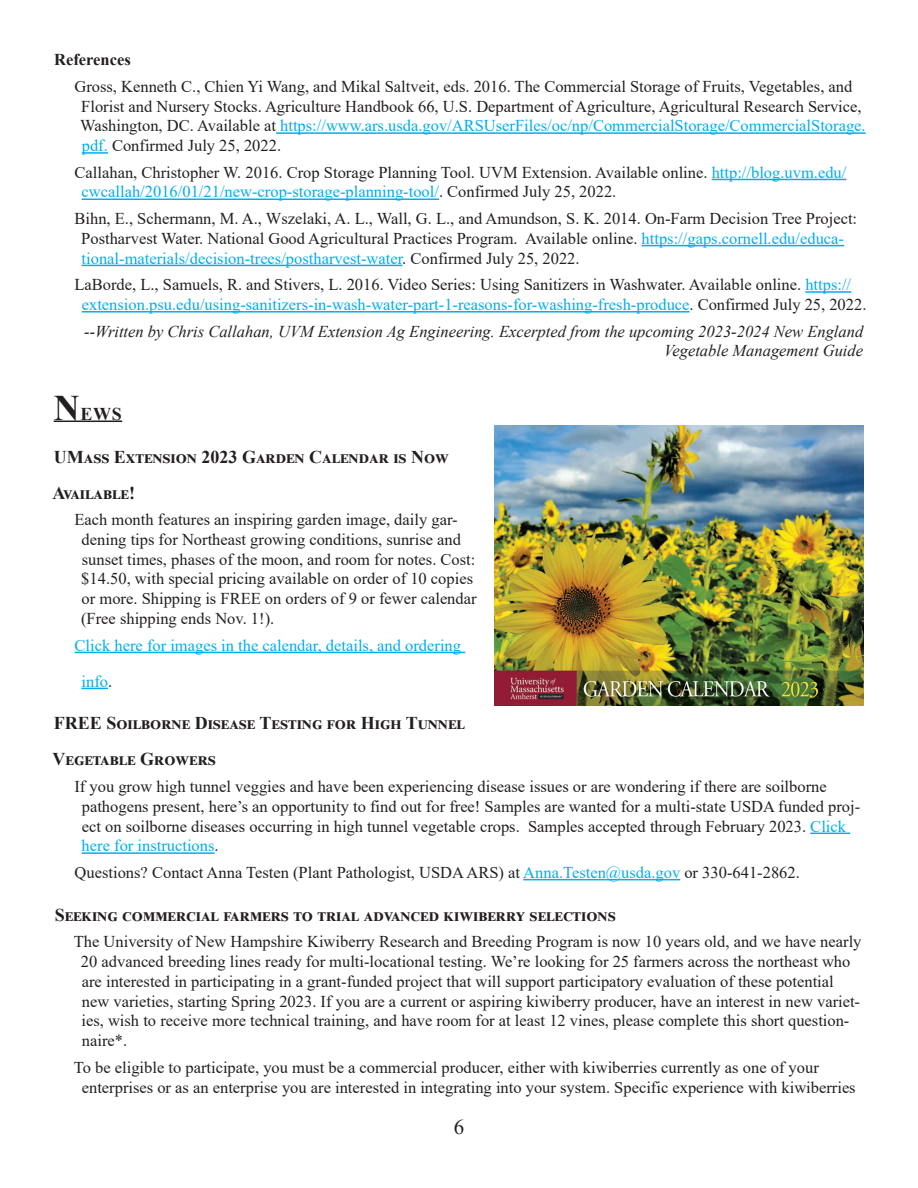
<style>
.page{position:relative;width:918px;height:1188px;background:#fff}
.page>*{position:absolute;margin:0;border:0;box-sizing:border-box;transform-origin:0 0}
.t1{font:21px "Times New Roman";color:#231f20}
.Events___News_Title{font:700 18px/36px "Times New Roman";color:#231f20}
.Bulleted_List{font:16.5px/19.8px "Times New Roman";color:#231f20}
.Credits{font:italic 16.5px/19.8px "Times New Roman";color:#231f20;text-align:right}
.Bulleted_List-2{font:16.5px/36px "Times New Roman";color:#00aeef}
.Paragraph_Heading{font:700 16.5px "Times New Roman";color:#231f20}
.s1{color:#00aeef}
.s2{font-size:36px}
.s3{color:#231f20}
</style>
<div class="page">
<hr style="left:276px;top:132px;width:590px;height:2px;background:#00aeef">
<hr style="left:82px;top:152px;width:26px;height:2px;background:#00aeef">
<hr style="left:712px;top:179px;width:134px;height:1px;background:#00aeef">
<hr style="left:82px;top:199px;width:357px;height:1px;background:#00aeef">
<hr style="left:642px;top:245px;width:202px;height:1px;background:#00aeef">
<hr style="left:82px;top:265px;width:320px;height:1px;background:#00aeef">
<hr style="left:805px;top:291px;width:46px;height:2px;background:#00aeef">
<hr style="left:82px;top:311px;width:608px;height:2px;background:#00aeef">
<hr style="left:54px;top:421px;width:68px;height:1px;background:#231f20">
<hr style="left:75px;top:652px;width:390px;height:1px;background:#00aeef">
<svg style="left:81px;top:688px;width:27px;height:1px"></svg>
<hr style="left:810px;top:833px;width:40px;height:1px;background:#00aeef">
<hr style="left:82px;top:852px;width:133px;height:2px;background:#00aeef">
<hr style="left:523px;top:879px;width:157px;height:1px;background:#00aeef">
<img style="left:495px;top:425px;width:369px;height:281px">
<p class="Paragraph_Heading" style="left:54px;top:48px;width:78px">References</p>
<p class="Bulleted_List" style="left:80px;top:76px;width:787px;text-indent:-6px">Gross, Kenneth C., Chien Yi Wang, and Mikal Saltveit, eds. 2016. The Commercial Storage of Fruits, Vegetables, and Florist and Nursery Stocks. Agriculture Handbook 66, U.S. Department of Agriculture, Agricultural Research Service, Washington, DC. Available at <span class="s1">https://www.ars.usda.gov/ARSUserFiles/oc/np/CommercialStorage/CommercialStorage. pdf.</span> Confirmed July 25, 2022.</p>
<p class="Bulleted_List" style="left:82px;top:162px;width:766px;text-indent:-7px">Callahan, Christopher W. 2016. Crop Storage Planning Tool. UVM Extension. Available online. <span class="s1">http://blog.uvm.edu/ cwcallah/2016/01/21/new-crop-storage-planning-tool/</span>. Confirmed July 25, 2022.</p>
<p class="Bulleted_List" style="left:81px;top:208px;width:777px;text-indent:-7px">Bihn, E., Schermann, M. A., Wszelaki, A. L., Wall, G. L., and Amundson, S. K. 2014. On-Farm Decision Tree Project:<br>Postharvest Water. National Good Agricultural Practices Program. Available online. <span class="s1">https://gaps.cornell.edu/educa&shy;tional-materials/decision-trees/postharvest-water</span>. Confirmed July 25, 2022.</p>
<p class="Bulleted_List" style="left:82px;top:274px;width:786px;text-indent:-7px">LaBorde, L., Samuels, R. and Stivers, L. 2016. Video Series: Using Sanitizers in Washwater. Available online. <span class="s1">https:// extension.psu.edu/using-sanitizers-in-wash-water-part-1-reasons-for-washing-fresh-produce</span>. Confirmed July 25, 2022.</p>
<p class="Credits" style="left:84px;top:321px;width:781px">--Written by Chris Callahan, UVM Extension Ag Engineering. Excerpted from the upcoming 2023-2024 New England<br>Vegetable Management Guide</p>
<p class="Events___News_Title" style="left:54px;top:395px;width:70px"><span class="s2">N</span>EWS</p>
<p class="Events___News_Title" style="left:53px;top:438px;width:398px">UMass Extension 2023 Garden Calendar is Now<br>Available!</p>
<p class="Bulleted_List" style="left:81px;top:509px;width:397px;text-indent:-7px">Each month features an inspiring garden image, daily gar&shy;dening tips for Northeast growing conditions, sunrise and sunset times, phases of the moon, and room for notes. Cost: $14.50, with special pricing available on order of 10 copies or more. Shipping is FREE on orders of 9 or fewer calendar (Free shipping ends Nov. 1!).</p>
<p class="Bulleted_List-2" style="left:81px;top:627px;width:381px;text-indent:-7px">Click here for images in the calendar, details, and ordering info<span class="s3">.</span></p>
<p class="Events___News_Title" style="left:53px;top:705px;width:414px">FREE Soilborne Disease Testing for High Tunnel<br>Vegetable Growers</p>
<p class="Bulleted_List" style="left:82px;top:776px;width:780px;text-indent:-7px">If you grow high tunnel veggies and have been experiencing disease issues or are wondering if there are soilborne pathogens present, here’s an opportunity to find out for free! Samples are wanted for a multi-state USDA funded proj&shy;ect on soilborne diseases occurring in high tunnel vegetable crops. Samples accepted through February 2023. <span class="s1">Click here for instructions</span>.</p>
<p class="Bulleted_List" style="left:75px;top:862px;width:727px">Questions? Contact Anna Testen (Plant Pathologist, USDA ARS) at <span class="s1">Anna.Testen@usda.gov</span> or 330-641-2862.</p>
<p class="Events___News_Title" style="left:55px;top:896px;width:563px">Seeking commercial farmers to trial advanced kiwiberry selections</p>
<p class="Bulleted_List" style="left:81px;top:931px;width:782px;text-indent:-7px">The University of New Hampshire Kiwiberry Research and Breeding Program is now 10 years old, and we have nearly 20 advanced breeding lines ready for multi-locational testing. We’re looking for 25 farmers across the northeast who are interested in participating in a grant-funded project that will support participatory evaluation of these potential new varieties, starting Spring 2023. If you are a current or aspiring kiwiberry producer, have an interest in new variet&shy;ies, wish to receive more technical training, and have room for at least 12 vines, please complete this short question&shy;naire*.</p>
<p class="Bulleted_List" style="left:82px;top:1057px;width:775px;text-indent:-8px">To be eligible to participate, you must be a commercial producer, either with kiwiberries currently as one of your enterprises or as an enterprise you are interested in integrating into your system. Specific experience with kiwiberries</p>
<p class="t1" style="left:454px;top:1112px;width:12px">6</p>
</div>
